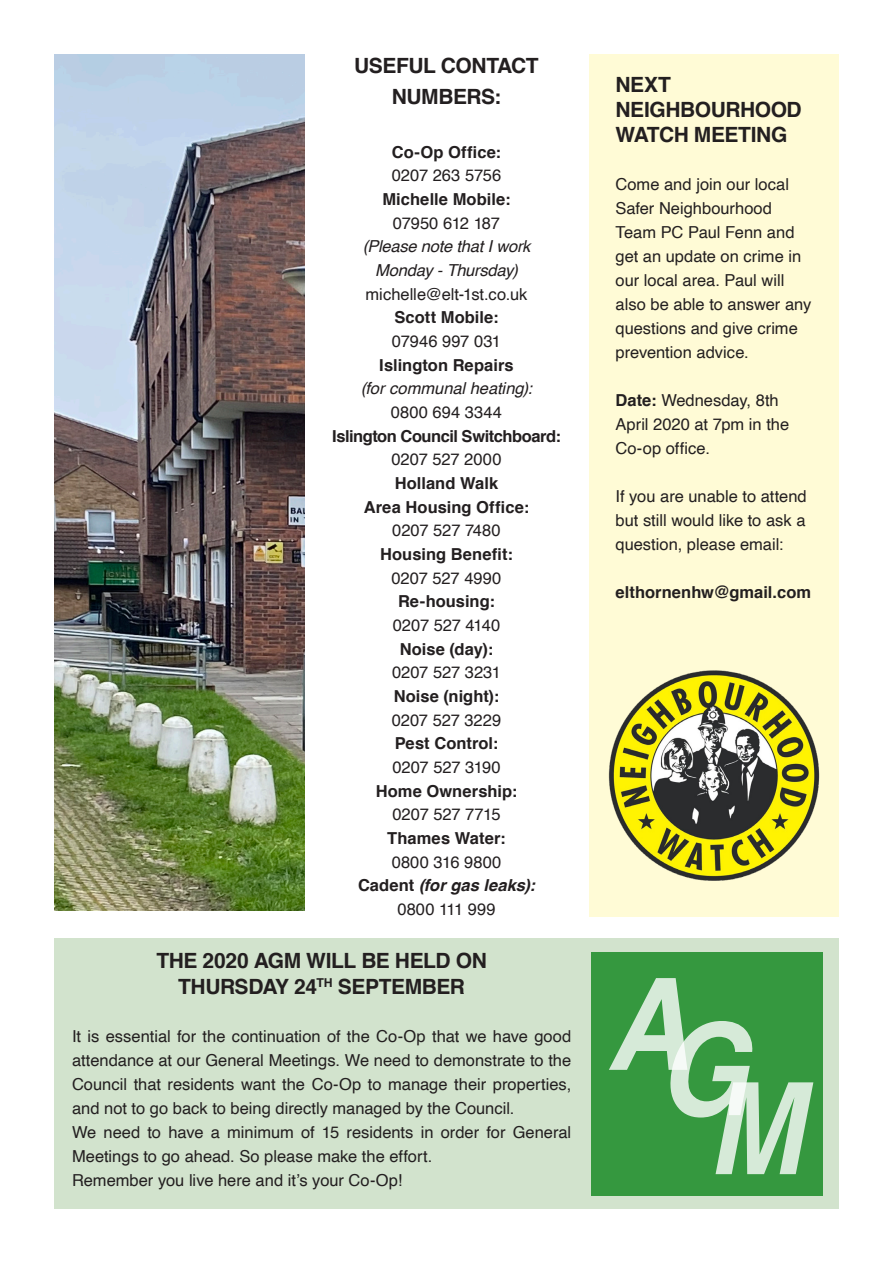
<style>
.page{position:relative;width:893px;height:1263px;background:#fff}
.page>*{position:absolute;margin:0;border:0;box-sizing:border-box;transform-origin:0 0}
.t1{font:italic 700 127.5px "Helvetica";color:#fff;scale:.9 1}
.t2{font:700 21px/25.2px "Helvetica";letter-spacing:-.02em;color:#231f20}
.t3{font:16.5px/24px "Helvetica";color:#231f20}
.t4{font:700 16.5px "Helvetica";color:#231f20}
.t5{font:italic 16.5px "Helvetica";letter-spacing:-.01em;color:#231f20}
.t6{font:700 16.5px "Helvetica";letter-spacing:-.03em;color:#231f20}
.t7{font:italic 700 16.5px "Helvetica";letter-spacing:.005em;color:#231f20}
.s1{font-style:normal}
.s2{font-weight:700}
</style>
<div class="page">
<div style="left:55px;top:938px;width:784px;height:271px;background:#d2e3cd"></div>
<div style="left:591px;top:952px;width:232px;height:244px;background:#35983f"></div>
<div style="left:589px;top:54px;width:250px;height:862px;background:#fffbd6"></div>
<img style="left:608px;top:670px;width:212px;height:211px">
<img style="left:55px;top:54px;width:249px;height:856px">
<p class="t2" style="left:354px;top:54px;width:186px">USEFUL CONTACT</p>
<p class="t2" style="left:392px;top:85px;width:111px">NUMBERS:</p>
<p class="t4" style="left:392px;top:138px;width:111px">Co-Op Office:</p>
<p class="t3" style="left:392px;top:164px;width:111px">0207 263 5756</p>
<p class="t4" style="left:382px;top:186px;width:130px">Michelle Mobile:</p>
<p class="t3" style="left:393px;top:211px;width:109px">07950 612 187</p>
<p class="t5" style="left:363px;top:233px;width:169px">(Please note that I work</p>
<p class="t5" style="left:375px;top:257px;width:144px">Monday - Thursday)</p>
<p class="t3" style="left:366px;top:282px;width:163px">michelle@elt-1st.co.uk</p>
<p class="t4" style="left:394px;top:304px;width:106px">Scott Mobile:</p>
<p class="t3" style="left:392px;top:330px;width:111px">07946 997 031</p>
<p class="t4" style="left:379px;top:351px;width:136px">Islington Repairs</p>
<p class="t5" style="left:361px;top:375px;width:173px">(for communal heating):</p>
<p class="t3" style="left:391px;top:401px;width:113px">0800 694 3344</p>
<p class="t6" style="left:332px;top:422px;width:230px">Islington Council Switchboard:</p>
<p class="t3" style="left:391px;top:448px;width:112px">0207 527 2000</p>
<p class="t4" style="left:395px;top:470px;width:105px">Holland Walk</p>
<p class="t4" style="left:364px;top:493px;width:167px">Area Housing Office:</p>
<p class="t3" style="left:392px;top:519px;width:110px">0207 527 7480</p>
<p class="t4" style="left:380px;top:541px;width:134px">Housing Benefit:</p>
<p class="t3" style="left:391px;top:566px;width:111px">0207 527 4990</p>
<p class="t4" style="left:398px;top:588px;width:98px">Re-housing:</p>
<p class="t3" style="left:393px;top:614px;width:109px">0207 527 4140</p>
<p class="t4" style="left:400px;top:635px;width:95px">Noise (day):</p>
<p class="t3" style="left:392px;top:661px;width:110px">0207 527 3231</p>
<p class="t4" style="left:394px;top:683px;width:107px">Noise (night):</p>
<p class="t3" style="left:392px;top:708px;width:111px">0207 527 3229</p>
<p class="t4" style="left:395px;top:730px;width:105px">Pest Control:</p>
<p class="t3" style="left:392px;top:756px;width:110px">0207 527 3190</p>
<p class="t4" style="left:376px;top:777px;width:143px">Home Ownership:</p>
<p class="t3" style="left:392px;top:803px;width:110px">0207 527 7715</p>
<p class="t4" style="left:387px;top:825px;width:120px">Thames Water:</p>
<p class="t3" style="left:392px;top:850px;width:111px">0800 316 9800</p>
<p class="t7" style="left:358px;top:872px;width:178px"><span class="s1">Cadent</span> (for gas leaks):</p>
<p class="t3" style="left:397px;top:898px;width:100px">0800 111 999</p>
<p class="t2" style="left:156px;top:948px;width:332px">THE 2020 AGM WILL BE HELD ON</p>
<p class="t2" style="left:178px;top:974px;width:288px">THURSDAY 24<sup>TH</sup> SEPTEMBER</p>
<p class="t3" style="left:72px;top:1024px;width:501px;text-align:justify">It is essential for the continuation of the Co-Op that we have good attendance at our General Meetings. We need to demonstrate to the Council that residents want the Co-Op to manage their properties, and not to go back to being directly managed by the Council.</p>
<p class="t3" style="left:72px;top:1120px;width:501px">We need to have a minimum of 15 residents in order for General<br>Meetings to go ahead. So please make the effort.</p>
<p class="t3" style="left:72px;top:1168px;width:332px">Remember you live here and it’s your Co-Op!</p>
<p class="t2" style="left:615px;top:72px;width:57px">NEXT</p>
<p class="t2" style="left:615px;top:97px;width:188px">NEIGHBOURHOOD<br>WATCH MEETING</p>
<p class="t3" style="left:615px;top:173px;width:197px">Come and join our local<br>Safer Neighbourhood<br>Team PC Paul Fenn and get an update on crime in our local area. Paul will also be able to answer any questions and give crime prevention advice.</p>
<p class="t3" style="left:615px;top:389px;width:175px"><span class="s2">Date:</span> Wednesday, 8th<br>April 2020 at 7pm in the<br>Co-op office.</p>
<p class="t3" style="left:615px;top:485px;width:193px;text-align:justify">If you are unable to attend but still would like to ask a question, please email:</p>
<p class="t4" style="left:615px;top:579px;width:197px">elthornenhw@gmail.com</p>
<h1 class="t1" style="left:606px;top:943px;width:159px">AG</h1>
<h1 class="t1" style="left:707px;top:1024px;width:108px">M</h1>
</div>
